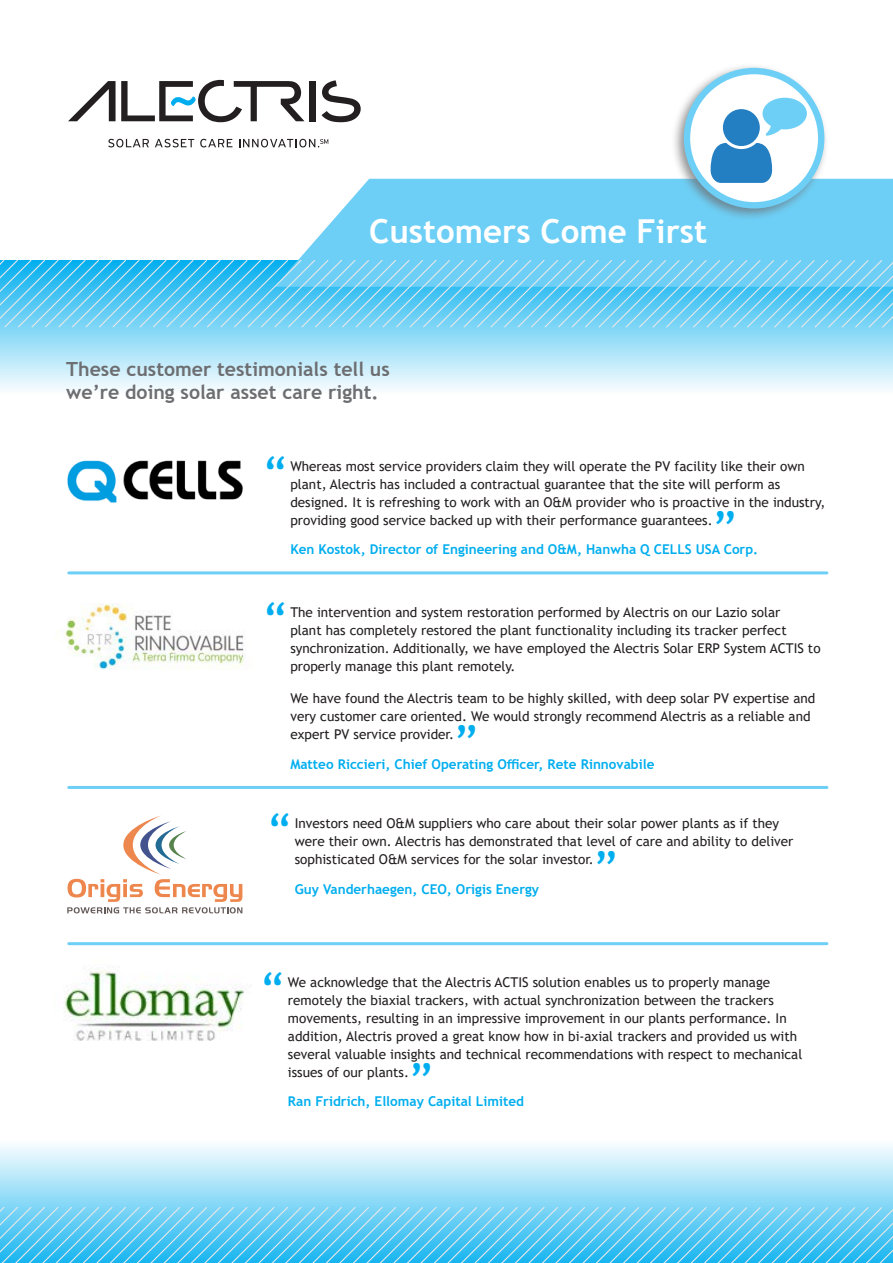
<style>
.page{position:relative;width:893px;height:1263px;background:#fff}
.page>*{position:absolute;margin:0;border:0;box-sizing:border-box;transform-origin:0 0}
.t1{font:45px "Trebuchet MS";color:#00aeef}
.t2{font:700 33px "Trebuchet MS";color:#fff}
.t3{font:700 19.5px/23.4px "Trebuchet MS";color:#6d6e71}
.t4{font:13.5px/18px "Trebuchet MS";color:#231f20}
.t5{font:700 13.5px "Trebuchet MS";color:#00aeef}
</style>
<div class="page">
<svg style="left:0;top:329px;width:893px;height:61px;background:#bbe9fa"></svg>
<svg style="left:299px;top:179px;width:594px;height:80px;background:#77d2f6"></svg>
<svg style="left:0;top:259px;width:893px;height:70px;background:#68ccf2"></svg>
<svg style="left:0;top:1145px;width:893px;height:61px;background:#bbe9fa"></svg>
<svg style="left:0;top:1206px;width:893px;height:57px;background:#5ec9f1"></svg>
<div style="left:309px;top:81px;width:6px;height:40px;background:#231f20"></div>
<svg style="left:321px;top:80px;width:40px;height:42px"></svg>
<svg style="left:68px;top:80px;width:237px;height:42px"></svg>
<svg style="left:108px;top:139px;width:41px;height:8px"></svg>
<svg style="left:155px;top:139px;width:39px;height:8px"></svg>
<svg style="left:200px;top:139px;width:32px;height:8px"></svg>
<svg style="left:239px;top:139px;width:89px;height:8px"></svg>
<div style="left:670px;top:63px;width:159px;height:159px;background:#6d6e71;opacity:.75"></div>
<svg style="left:684px;top:68px;width:140px;height:140px"></svg>
<img style="left:67px;top:460px;width:176px;height:43px">
<hr style="left:69px;top:571px;width:758px;height:3px;background:#6dcff6">
<img style="left:64px;top:603px;width:180px;height:67px">
<svg style="left:67px;top:815px;width:175px;height:98px"></svg>
<img style="left:64px;top:942px;width:207px;height:99px">
<hr style="left:69px;top:786px;width:758px;height:3px;background:#6dcff6">
<hr style="left:69px;top:942px;width:758px;height:3px;background:#6dcff6">
<h2 class="t2" style="left:369px;top:211px;width:339px">Customers Come First</h2>
<h3 class="t3" style="left:66px;top:357px;width:325px">These customer testimonials tell us we’re doing solar asset care right.</h3>
<h1 class="t1" style="left:263px;top:444px;width:25px">“</h1>
<p class="t4" style="left:290px;top:457px;width:536px">Whereas most service providers claim they will operate the PV facility like their own plant, Alectris has included a contractual guarantee that the site will perform as designed. It is refreshing to work with an O&amp;M provider who is proactive in the industry, providing good service backed up with their performance guarantees.</p>
<p class="t5" style="left:290px;top:541px;width:469px">Ken Kostok, Director of Engineering and O&amp;M, Hanwha Q CELLS USA Corp.</p>
<h1 class="t1" style="left:713px;top:500px;width:25px">”</h1>
<h1 class="t1" style="left:263px;top:591px;width:25px">“</h1>
<p class="t4" style="left:290px;top:603px;width:532px">The intervention and system restoration performed by Alectris on our Lazio solar<br>plant has completely restored the plant functionality including its tracker perfect synchronization. Additionally, we have employed the Alectris Solar ERP System ACTIS to properly manage this plant remotely.</p>
<p class="t4" style="left:290px;top:689px;width:526px">We have found the Alectris team to be highly skilled, with deep solar PV expertise and very customer care oriented. We would strongly recommend Alectris as a reliable and expert PV service provider.</p>
<p class="t5" style="left:290px;top:755px;width:366px">Matteo Riccieri, Chief Operating Officer, Rete Rinnovabile</p>
<h1 class="t1" style="left:454px;top:714px;width:25px">”</h1>
<h1 class="t1" style="left:268px;top:802px;width:25px">“</h1>
<p class="t4" style="left:295px;top:814px;width:500px">Investors need O&amp;M suppliers who care about their solar power plants as if they were their own. Alectris has demonstrated that level of care and ability to deliver sophisticated O&amp;M services for the solar investor.</p>
<p class="t5" style="left:295px;top:881px;width:246px">Guy Vanderhaegen, CEO, Origis Energy</p>
<h1 class="t1" style="left:594px;top:839px;width:25px">”</h1>
<h1 class="t1" style="left:261px;top:960px;width:25px">“</h1>
<p class="t4" style="left:288px;top:973px;width:516px">We acknowledge that the Alectris ACTIS solution enables us to properly manage remotely the biaxial trackers, with actual synchronization between the trackers movements, resulting in an impressive improvement in our plants performance. In addition, Alectris proved a great know how in bi-axial trackers and provided us with several valuable insights and technical recommendations with respect to mechanical issues of our plants.</p>
<p class="t5" style="left:288px;top:1093px;width:238px">Ran Fridrich, Ellomay Capital Limited</p>
<h1 class="t1" style="left:409px;top:1052px;width:25px">”</h1>
</div>
